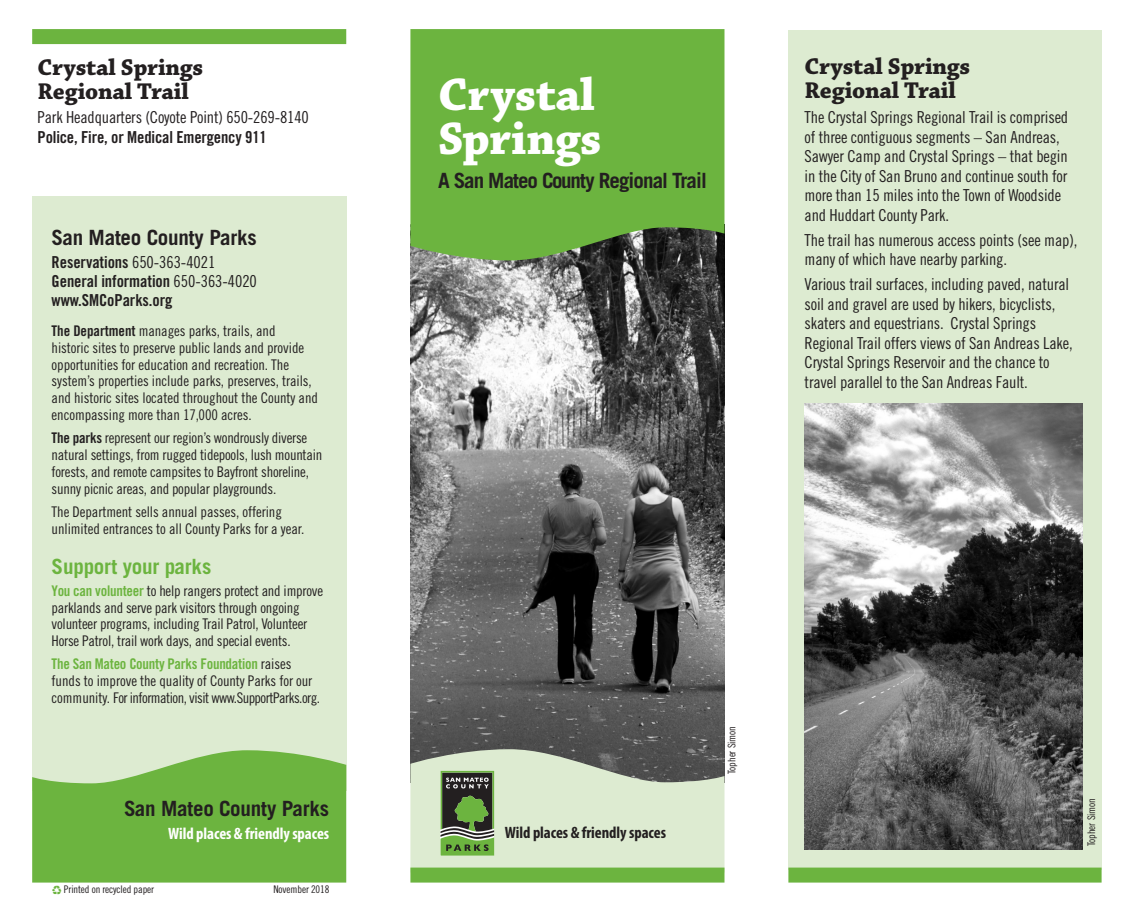
<style>
.page{position:relative;width:1134px;height:915px;background:#fff}
.page>*{position:absolute;margin:0;border:0;box-sizing:border-box;transform-origin:0 0}
.t1{font:700 48px/43.5px "Chaparral Pro";letter-spacing:-.01em;color:#fff}
.t2{font:700 24px/24px "Chaparral Pro";letter-spacing:-.01em;color:#231f20}
.t3{font:700 21px "Trade Gothic";letter-spacing:-.01em;color:#231f20}
.t4{font:700 21px "Trade Gothic";letter-spacing:-.03em;color:#231f20}
.t5{font:700 21px "Trade Gothic";letter-spacing:-.01em;color:#6cb43f}
.t6{font:16.5px/19.5px "Trade Gothic LT Std Cn 18";letter-spacing:-.01em;color:#231f20}
.t7{font:16.5px/19px "Trade Gothic LT Std Bd Cn 20";letter-spacing:-.005em;color:#231f20}
.t8{font:700 condensed 16.5px "Myriad Pro";letter-spacing:-.005em;color:#fff}
.t9{font:700 condensed 16.5px "Myriad Pro";letter-spacing:-.005em;color:#231f20}
.t10{font:14.7px/16.8px "Trade Gothic LT Std Cn 18";letter-spacing:-.015em;color:#231f20}
.t11{font:14.7px "Trade Gothic LT Std Bd Cn 20";letter-spacing:-.015em;color:#6cb43f}
.t12{font:10.5px "Trade Gothic LT Std Cn 18";letter-spacing:-.01em;color:#231f20}
.s1{font-family:"Trade Gothic LT Std Cn 18"}
.s2{font-family:"Trade Gothic LT Std Bd Cn 20"}
.s3{font-family:"Trade Gothic LT Std Bd Cn 20";color:#6cb43f}
.s4{font-family:"Trade Gothic LT Std Cn 18";color:#231f20}
.s5{font-family:"Recycle";font-size:9px;color:#6cb43f}
</style>
<div class="page">
<img style="left:410px;top:260px;width:314px;height:489px">
<svg style="left:410px;top:29px;width:314px;height:231px;background:#69ac3f"></svg>
<div style="left:32px;top:196px;width:314px;height:594px;background:#ddebd1"></div>
<svg style="left:32px;top:750px;width:314px;height:132px;background:#79ba50"></svg>
<div style="left:32px;top:29px;width:314px;height:15px;background:#6cb43f"></div>
<div style="left:410px;top:867px;width:314px;height:15px;background:#6cb43f"></div>
<div style="left:788px;top:30px;width:314px;height:839px;background:#ddebd1"></div>
<div style="left:788px;top:867px;width:314px;height:15px;background:#6cb43f"></div>
<svg style="left:410px;top:749px;width:314px;height:123px;background:#b7c7ab"></svg>
<img style="left:804px;top:403px;width:279px;height:446px">
<h2 class="t2" style="left:38px;top:57px;width:167px">Crystal Springs<br>Regional Trail</h2>
<p class="t6" style="left:38px;top:107px;width:273px">Park Headquarters (Coyote Point) 650-269-8140</p>
<p class="t7" style="left:38px;top:127px;width:231px">Police, Fire, or Medical Emergency 911</p>
<h3 class="t3" style="left:52px;top:224px;width:207px">San Mateo County Parks</h3>
<p class="t7" style="left:52px;top:252px;width:207px">Reservations <span class="s1">650-363-4021<br></span>General information <span class="s1">650-363-4020 </span>www.SMCoParks.org</p>
<p class="t10" style="left:52px;top:322px;width:268px"><span class="s2">The Department</span> manages parks, trails, and<br>historic sites to preserve public lands and provide opportunities for education and recreation. The system’s properties include parks, preserves, trails, and historic sites located throughout the County and encompassing more than 17,000 acres.</p>
<p class="t10" style="left:52px;top:429px;width:272px"><span class="s2">The parks</span> represent our region’s wondrously diverse natural settings, from rugged tidepools, lush mountain forests, and remote campsites to Bayfront shoreline, sunny picnic areas, and popular playgrounds.</p>
<p class="t10" style="left:52px;top:503px;width:254px">The Department sells annual passes, offering unlimited entrances to all County Parks for a year.</p>
<h3 class="t5" style="left:52px;top:553px;width:161px">Support your parks</h3>
<p class="t10" style="left:52px;top:582px;width:273px"><span class="s3">You can volunteer</span> to help rangers protect and improve parklands and serve park visitors through ongoing volunteer programs, including Trail Patrol, Volunteer Horse Patrol, trail work days, and special events.</p>
<p class="t11" style="left:52px;top:655px;width:241px">The San Mateo County Parks Foundation <span class="s4">raises</span></p>
<p class="t10" style="left:52px;top:672px;width:270px">funds to improve the quality of County Parks for our community. For information, visit www.SupportParks.org.</p>
<h1 class="t1" style="left:438px;top:75px;width:165px">Crystal<br>Springs</h1>
<h3 class="t4" style="left:438px;top:168px;width:270px">A San Mateo County Regional Trail</h3>
<h3 class="t3" style="left:124px;top:795px;width:207px">San Mateo County Parks</h3>
<p class="t8" style="left:168px;top:823px;width:163px">Wild places &amp; friendly spaces</p>
<p class="t9" style="left:505px;top:822px;width:163px">Wild places &amp; friendly spaces</p>
<p class="t12" style="left:52px;top:883px;width:104px"><span class="s5">C</span> Printed on recycled paper</p>
<p class="t12" style="left:274px;top:883px;width:57px">November 2018</p>
<p class="t12" style="left:726px;top:774px;width:49px;rotate:-90deg">Topher Simon</p>
<h2 class="t2" style="left:805px;top:56px;width:167px">Crystal Springs<br>Regional Trail</h2>
<p class="t6" style="left:805px;top:108px;width:265px">The Crystal Springs Regional Trail is comprised of three contiguous segments – San Andreas, Sawyer Camp and Crystal Springs – that begin in the City of San Bruno and continue south for more than 15 miles into the Town of Woodside and Huddart County Park.</p>
<p class="t6" style="left:805px;top:230px;width:274px">The trail has numerous access points (see map), many of which have nearby parking.</p>
<p class="t6" style="left:805px;top:274px;width:270px">Various trail surfaces, including paved, natural soil and gravel are used by hikers, bicyclists, skaters and equestrians. Crystal Springs Regional Trail offers views of San Andreas Lake, Crystal Springs Reservoir and the chance to travel parallel to the San Andreas Fault.</p>
<p class="t12" style="left:1085px;top:846px;width:49px;rotate:-90deg">Topher Simon</p>
</div>
